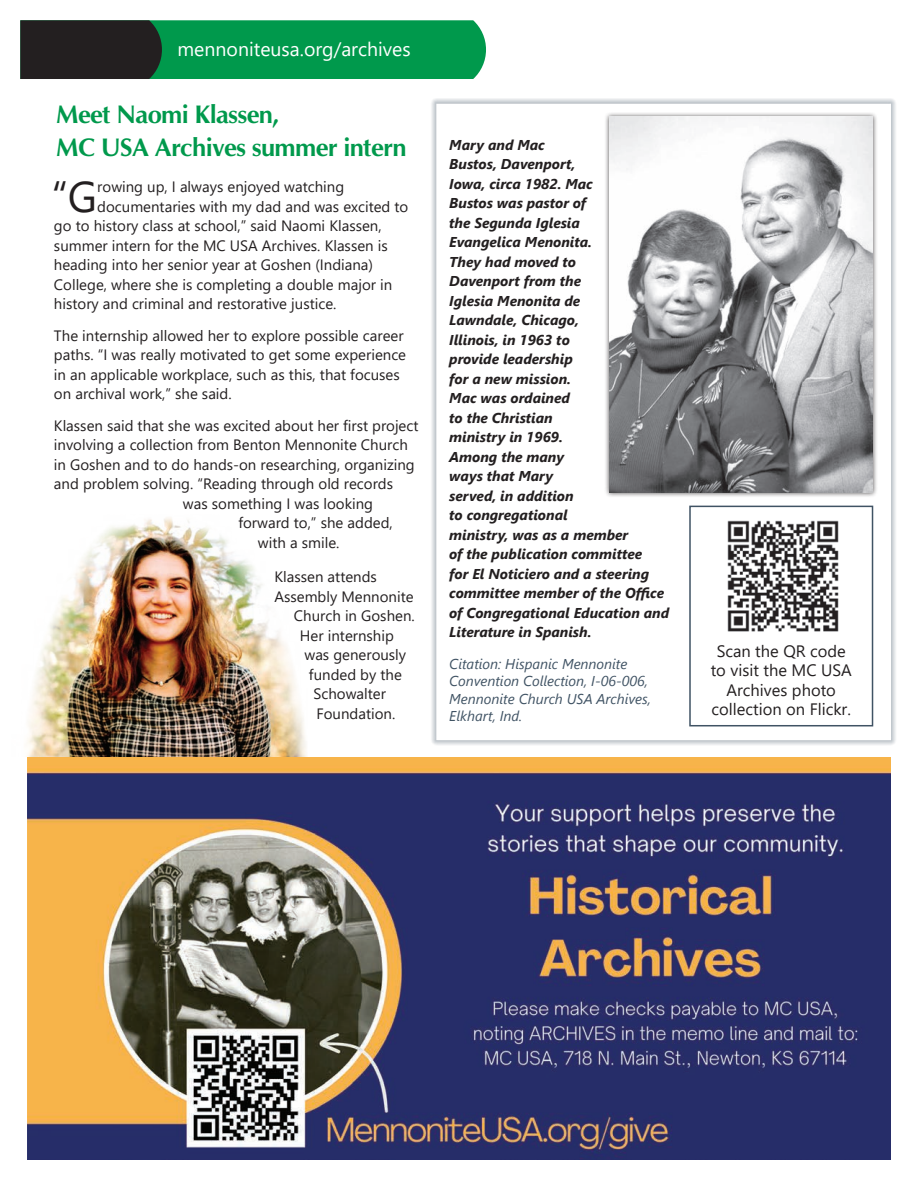
<style>
.page{position:relative;width:918px;height:1188px;background:#fff}
.page>*{position:absolute;margin:0;border:0;box-sizing:border-box;transform-origin:0 0}
.t1{font:42.9px "Segoe UI";color:#231f20}
.t2{font:700 25.5px/33px "CG Omega";letter-spacing:-.025em;color:#00994c}
.t3{font:19.5px "Segoe UI";color:#fff}
.t4{font:16.5px/19.5px "Segoe UI";color:#231f20;text-align:center}
.t5{font:15px/19.5px "Segoe UI";color:#231f20}
.t6{font:italic 700 14.25px/19.5px "Segoe UI";color:#231f20}
.t7{font:italic 14.25px/17.1px "Segoe UI";color:#405364}
</style>
<div class="page">
<img style="left:27px;top:517px;width:280px;height:240px">
<div style="left:431px;top:98px;width:466px;height:648px;background:#405364;opacity:.75"></div>
<div style="left:436px;top:104px;width:455px;height:636px;background:#fff"></div>
<div style="left:689px;top:506px;width:184px;height:220px;background:#fff;border:2px solid #405364"></div>
<img style="left:27px;top:757px;width:864px;height:403px">
<svg style="left:20px;top:20px;width:466px;height:59px;background:#0d7641"></svg>
<img style="left:727px;top:520px;width:112px;height:112px">
<div style="left:604px;top:112px;width:273px;height:386px;background:#231f20;opacity:.75"></div>
<img style="left:609px;top:117px;width:263px;height:376px">
<h3 class="t3" style="left:178px;top:33px;width:235px">mennoniteusa.org/archives</h3>
<h2 class="t2" style="left:56px;top:97px;width:352px">Meet Naomi Klassen,<br>MC USA Archives summer intern</h2>
<h1 class="t1" style="left:52px;top:162px;width:47px">“G</h1>
<p class="t5" style="left:97px;top:177px;width:248px">rowing up, I always enjoyed watching</p>
<p class="t5" style="left:97px;top:197px;width:313px">documentaries with my dad and was excited to</p>
<p class="t5" style="left:54px;top:216px;width:329px">go to history class at school,” said Naomi Klassen,</p>
<p class="t5" style="left:54px;top:236px;width:335px">summer intern for the MC USA Archives. Klassen is</p>
<p class="t5" style="left:54px;top:255px;width:321px">heading into her senior year at Goshen (Indiana)</p>
<p class="t5" style="left:54px;top:275px;width:340px">College, where she is completing a double major in</p>
<p class="t5" style="left:54px;top:294px;width:284px">history and criminal and restorative justice.</p>
<p class="t5" style="left:54px;top:326px;width:354px">The internship allowed her to explore possible career paths. “I was really motivated to get some experience in an applicable workplace, such as this, that focuses on archival work,” she said.</p>
<p class="t5" style="left:54px;top:416px;width:366px">Klassen said that she was excited about her first project</p>
<p class="t5" style="left:54px;top:435px;width:355px">involving a collection from Benton Mennonite Church</p>
<p class="t5" style="left:54px;top:455px;width:362px">in Goshen and to do hands-on researching, organizing</p>
<p class="t5" style="left:54px;top:474px;width:341px">and problem solving. “Reading through old records</p>
<p class="t5" style="left:183px;top:494px;width:192px">was something I was looking</p>
<p class="t5" style="left:238px;top:513px;width:156px">forward to,” she added,</p>
<p class="t5" style="left:258px;top:533px;width:83px">with a smile.</p>
<p class="t5" style="left:274px;top:567px;width:104px">Klassen attends</p>
<p class="t5" style="left:274px;top:587px;width:141px">Assembly Mennonite</p>
<p class="t5" style="left:294px;top:606px;width:122px">Church in Goshen.</p>
<p class="t5" style="left:300px;top:626px;width:95px">Her internship</p>
<p class="t5" style="left:304px;top:645px;width:103px">was generously</p>
<p class="t5" style="left:309px;top:665px;width:94px">funded by the</p>
<p class="t5" style="left:313px;top:684px;width:74px">Schowalter</p>
<p class="t5" style="left:316px;top:704px;width:80px">Foundation.</p>
<p class="t6" style="left:449px;top:134px;width:221px">Mary and Mac<br>Bustos, Davenport,<br>Iowa, circa 1982. Mac<br>Bustos was pastor of<br>the Segunda Iglesia<br>Evangelica Menonita.<br>They had moved to<br>Davenport from the<br>Iglesia Menonita de<br>Lawndale, Chicago,<br>Illinois, in 1963 to<br>provide leadership<br>for a new mission.<br>Mac was ordained<br>to the Christian<br>ministry in 1969.<br>Among the many<br>ways that Mary<br>served, in addition<br>to congregational<br>ministry, was as a member<br>of the publication committee<br>for El Noticiero and a steering committee member of the Office of Congregational Education and<br>Literature in Spanish.</p>
<p class="t7" style="left:449px;top:654px;width:203px">Citation: Hispanic Mennonite<br>Convention Collection, I-06-006,<br>Mennonite Church USA Archives,<br>Elkhart, Ind.</p>
<p class="t4" style="left:711px;top:641px;width:143px">Scan the QR code to visit the MC USA<br>Archives photo collection on Flickr.</p>
</div>
